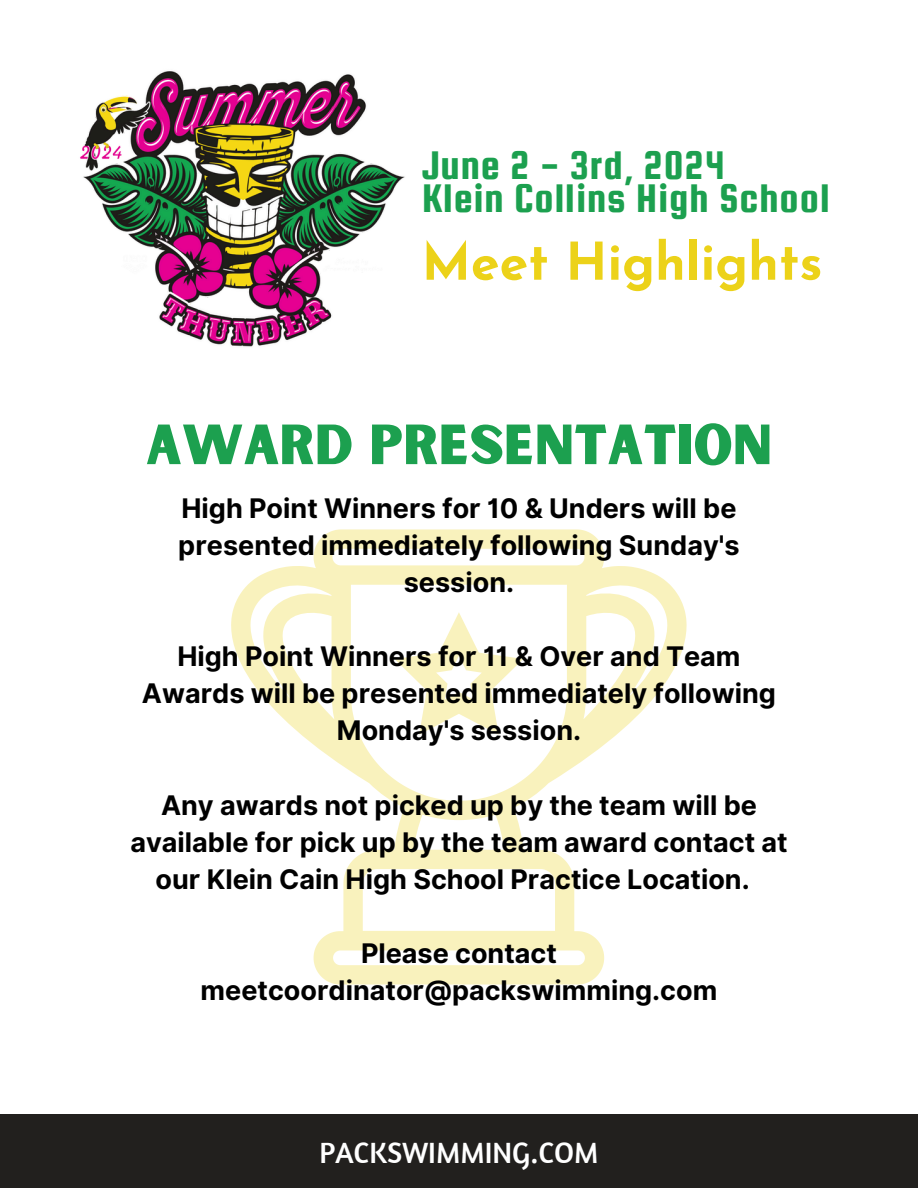
<style>
.page{position:relative;width:918px;height:1188px;background:#fff}
.page>*{position:absolute;margin:0;border:0;box-sizing:border-box;transform-origin:0 0}
.t1{font:54px "Sunborn Sans One";color:#1ca04f}
.t2{font:700 51.9px "Josefin Sans";color:#ecd219}
.t3{font:42.75px/32.5px "Squada One";letter-spacing:.02em;color:#1ca04f}
.t4{font:30px "Amaranth";color:#fff}
.t5{font:700 27px/37.2px "Inter";color:#000;text-align:center}
</style>
<div class="page">
<div style="left:0;top:1114px;width:918px;height:74px;background:#22201e"></div>
<svg style="left:231px;top:529px;width:456px;height:456px"></svg>
<svg style="left:395px;top:612px;width:128px;height:123px"></svg>
<img style="left:80px;top:71px;width:325px;height:276px">
<p class="t3" style="left:422px;top:149px;width:409px">June 2 - 3rd, 2024<br>Klein Collins High School</p>
<p class="t2" style="left:422px;top:241px;width:402px">Meet Highlights</p>
<p class="t1" style="left:146px;top:410px;width:628px">AWARD PRESENTATION</p>
<p class="t5" style="left:178px;top:489px;width:563px">High Point Winners for 10 &amp; Unders will be presented immediately following Sunday's session.</p>
<h2 class="t5" style="left:142px;top:638px;width:636px">High Point Winners for 11 &amp; Over and Team<br>Awards will be presented immediately following<br>Monday's session.</h2>
<h3 class="t5" style="left:130px;top:786px;width:659px">Any awards not picked up by the team will be available for pick up by the team award contact at our Klein Cain High School Practice Location.</h3>
<h1 class="t5" style="left:201px;top:935px;width:518px">Please contact meetcoordinator@packswimming.com</h1>
<p class="t4" style="left:319px;top:1134px;width:281px">PACKSWIMMING.COM</p>
</div>
